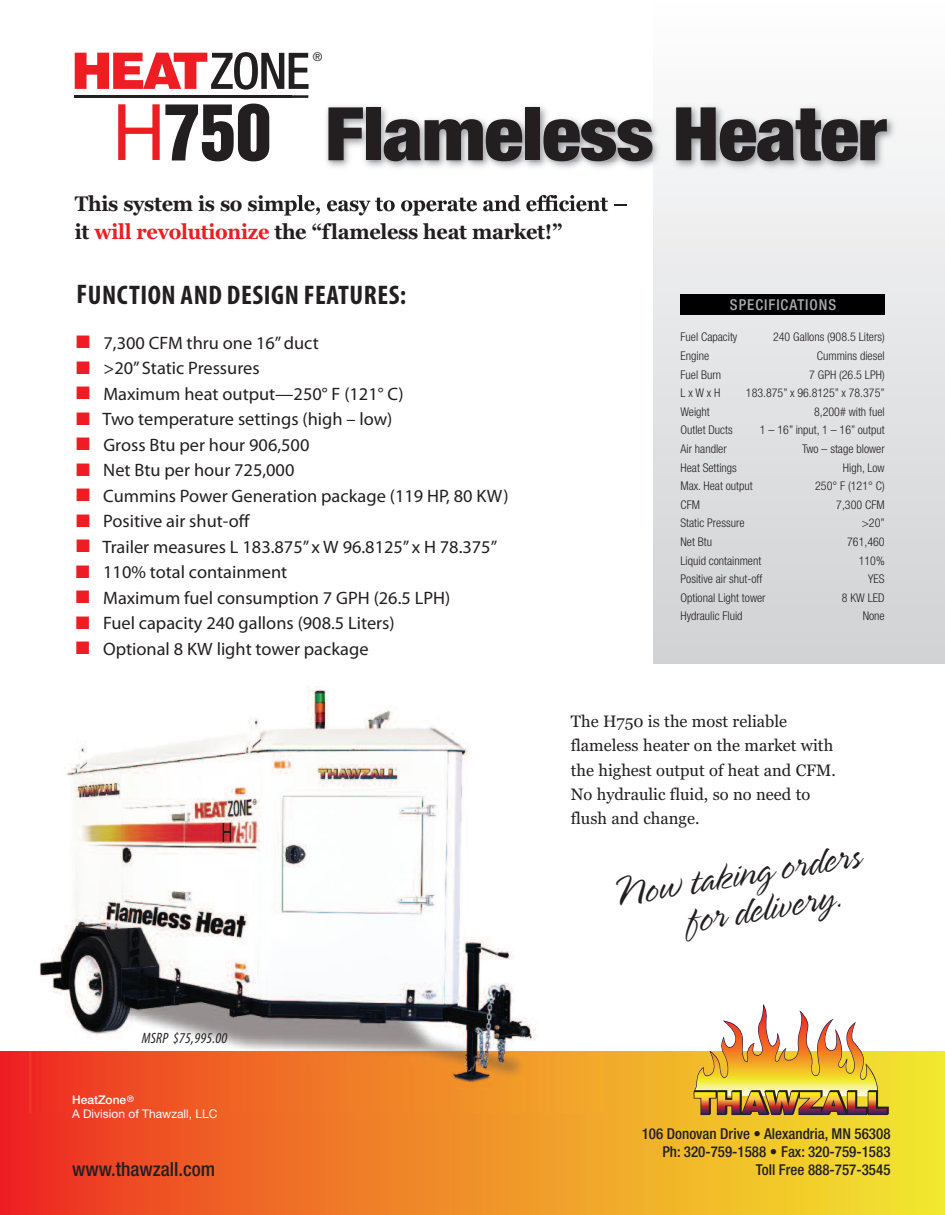
<style>
.page{position:relative;width:945px;height:1215px;background:#fff}
.page>*{position:absolute;margin:0;border:0;box-sizing:border-box;transform-origin:0 0}
.t1{font:900 condensed 73.95px "Helvetica Neue";letter-spacing:-.015em;color:#231f20;scale:1.1 1}
.t2{font:300 42.3px/37.5px "Spring";color:#231f20}
.t3{font:700 condensed 27px "Myriad Pro";letter-spacing:.02em;color:#231f20}
.t4{font:700 21px/28.5px "Georgia";letter-spacing:-.015em;color:#231f20;scale:.95 1}
.t5{font:500 condensed 19.5px "Helvetica Neue";color:#231f20}
.t6{font:18px "Myriad Pro";color:#231f20}
.t7{font:16.5px/24.3px "Georgia";color:#231f20}
.t8{font:500 condensed 15px/18px "Helvetica Neue";color:#231f20;text-align:right}
.t9{font:italic condensed 15px "Myriad Pro";letter-spacing:.015em;color:#231f20}
.t10{font:500 condensed 15px "Helvetica Neue";letter-spacing:.065em;color:#a8a9ad}
.t11{font:300 condensed 12px "Helvetica Neue";color:#231f20}
.t12{font:12px/14.4px "Helvetica Neue";color:#fff}
.t13{font:12px "Helvetica Neue";color:#231f20}
.s1{color:#ee1d23}
.s2{font-weight:500}
</style>
<div class="page">
<svg style="left:654px;top:209px;width:290px;height:454px"></svg>
<svg style="left:0;top:1052px;width:944px;height:162px"></svg>
<img style="left:30px;top:686px;width:575px;height:427px">
<svg style="left:75px;top:52px;width:234px;height:38px"></svg>
<hr style="left:74px;top:96px;width:235px;height:2px;background:#231f20">
<svg style="left:118px;top:104px;width:151px;height:57px"></svg>
<img style="left:293px;top:95px;width:652px;height:114px">
<svg style="left:614px;top:204px;width:12px;height:2px"></svg>
<div style="left:680px;top:295px;width:205px;height:20px;background:#000"></div>
<svg style="left:694px;top:1004px;width:195px;height:111px"></svg>
<p class="t13" style="left:313px;top:52px;width:11px">®</p>
<h1 class="t1" style="left:325px;top:107px;width:512px">Flameless Heater</h1>
<p class="t4" style="left:75px;top:189px;width:583px">This system is so simple, easy to operate and efficient – it <span class="s1">will revolutionize</span> the “flameless heat market!”</p>
<h3 class="t3" style="left:77px;top:285px;width:331px">FUNCTION AND DESIGN FEATURES:</h3>
<p class="t6" style="left:76px;top:336px;width:244px"><span class="s1">■</span> 7,300 CFM thru one 16”duct</p>
<p class="t6" style="left:76px;top:361px;width:185px"><span class="s1">■</span> &gt;20” Static Pressures</p>
<p class="t6" style="left:76px;top:387px;width:329px"><span class="s1">■</span> Maximum heat output—250° F (121° C)</p>
<p class="t6" style="left:76px;top:412px;width:318px"><span class="s1">■</span> Two temperature settings (high – low)</p>
<p class="t6" style="left:76px;top:438px;width:235px"><span class="s1">■</span> Gross Btu per hour 906,500</p>
<p class="t6" style="left:76px;top:463px;width:220px"><span class="s1">■</span> Net Btu per hour 725,000</p>
<p class="t6" style="left:76px;top:489px;width:434px"><span class="s1">■</span> Cummins Power Generation package (119 HP, 80 KW)</p>
<p class="t6" style="left:76px;top:514px;width:176px"><span class="s1">■</span> Positive air shut-off</p>
<p class="t6" style="left:76px;top:540px;width:423px"><span class="s1">■</span> Trailer measures L 183.875” x W 96.8125” x H 78.375”</p>
<p class="t6" style="left:76px;top:565px;width:213px"><span class="s1">■</span> 110% total containment</p>
<p class="t6" style="left:76px;top:591px;width:376px"><span class="s1">■</span> Maximum fuel consumption 7 GPH (26.5 LPH)</p>
<p class="t6" style="left:76px;top:616px;width:320px"><span class="s1">■</span> Fuel capacity 240 gallons (908.5 Liters)</p>
<p class="t6" style="left:76px;top:642px;width:294px"><span class="s1">■</span> Optional 8 KW light tower package</p>
<p class="t10" style="left:730px;top:299px;width:108px">SPECIFICATIONS</p>
<p class="t11" style="left:681px;top:333px;width:58px">Fuel Capacity</p>
<p class="t11" style="left:773px;top:333px;width:113px">240 Gallons (908.5 Liters)</p>
<p class="t11" style="left:681px;top:351px;width:30px">Engine</p>
<p class="t11" style="left:817px;top:351px;width:69px">Cummins diesel</p>
<p class="t11" style="left:681px;top:370px;width:42px">Fuel Burn</p>
<p class="t11" style="left:809px;top:370px;width:77px">7 GPH (26.5 LPH)</p>
<p class="t11" style="left:681px;top:389px;width:41px">LxWxH</p>
<p class="t11" style="left:746px;top:389px;width:140px">183.875” x 96.8125” x 78.375”</p>
<p class="t11" style="left:681px;top:407px;width:31px">Weight</p>
<p class="t11" style="left:814px;top:407px;width:72px">8,200# with fuel</p>
<p class="t11" style="left:681px;top:426px;width:54px">Outlet Ducts</p>
<p class="t11" style="left:760px;top:426px;width:126px">1 – 16” input, 1 – 16” output</p>
<p class="t11" style="left:681px;top:444px;width:48px">Air handler</p>
<p class="t11" style="left:802px;top:444px;width:84px">Two – stage blower</p>
<p class="t11" style="left:681px;top:463px;width:58px">Heat Settings</p>
<p class="t11" style="left:843px;top:463px;width:43px">High, Low</p>
<p class="t11" style="left:681px;top:482px;width:74px">Max. Heat output</p>
<p class="t11" style="left:815px;top:482px;width:71px">250° F (121° C)</p>
<p class="t11" style="left:681px;top:500px;width:21px">CFM</p>
<p class="t11" style="left:836px;top:500px;width:50px">7,300 CFM</p>
<p class="t11" style="left:681px;top:519px;width:65px">Static Pressure</p>
<p class="t11" style="left:862px;top:519px;width:24px">&gt;20”</p>
<p class="t11" style="left:681px;top:537px;width:33px">Net Btu</p>
<p class="t11" style="left:847px;top:537px;width:39px">761,460</p>
<p class="t11" style="left:681px;top:556px;width:82px">Liquid containment</p>
<p class="t11" style="left:859px;top:556px;width:27px">110%</p>
<p class="t11" style="left:681px;top:575px;width:83px">Positive air shut-off</p>
<p class="t11" style="left:868px;top:575px;width:18px">YES</p>
<p class="t11" style="left:681px;top:593px;width:87px">Optional Light tower</p>
<p class="t11" style="left:842px;top:593px;width:44px">8 KW LED</p>
<p class="t11" style="left:681px;top:612px;width:64px">Hydraulic Fluid</p>
<p class="t11" style="left:863px;top:612px;width:23px">None</p>
<p class="t7" style="left:571px;top:709px;width:267px">The H750 is the most reliable flameless heater on the market with the highest output of heat and CFM.<br>No hydraulic fluid, so no need to flush and change.</p>
<p class="t9" style="left:142px;top:1032px;width:87px">MSRP $75,995.00</p>
<p class="t12" style="left:72px;top:1094px;width:147px"><span class="s2">HeatZone</span><sup>®<br></sup>A Division of Thawzall, LLC</p>
<p class="t5" style="left:72px;top:1162px;width:145px">www.thawzall.com</p>
<h2 class="t2" style="left:676px;top:861px;width:185px;text-indent:-69px;rotate:-9deg">Now taking orders for delivery.</h2>
<p class="t8" style="left:642px;top:1126px;width:250px">106 Donovan Drive • Alexandria, MN 56308<br>Ph: 320-759-1588 • Fax: 320-759-1583<br>Toll Free 888-757-3545</p>
</div>
